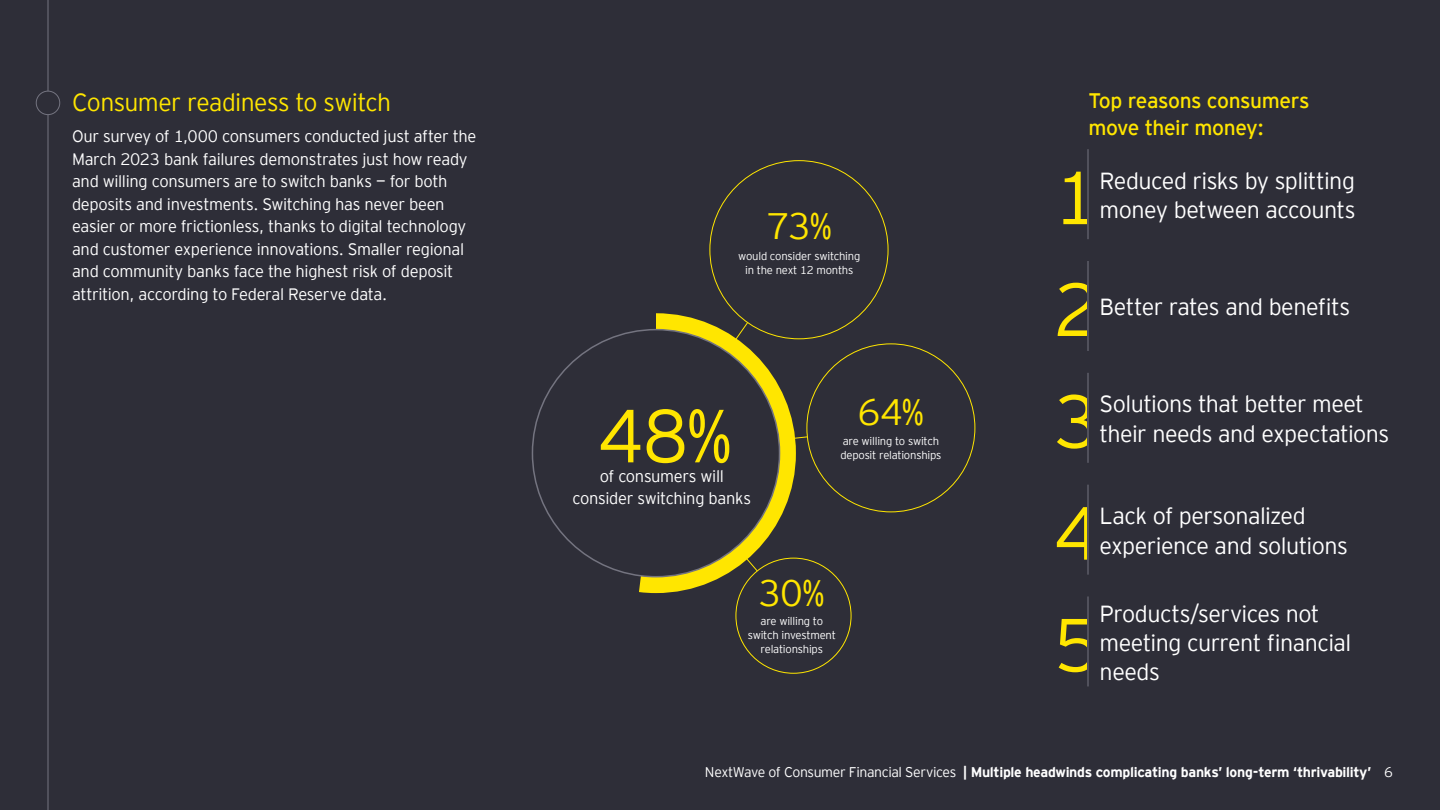
<style>
.page{position:relative;width:1440px;height:810px;background:#2e2e38}
.page>*{position:absolute;margin:0;border:0;box-sizing:border-box;transform-origin:0 0}
.Callout_Data{font:300 75px "EY Interstate";color:#ffe600}
.Callout_Data-2{font:300 36.75px "EY Interstate";color:#ffe600}
.Sub-chapters{font:300 24.75px "EY Interstate";letter-spacing:-.025em;color:#ffe600}
.Call_out_copy_Large_RL__Default{font:300 23.25px/29.2px "EY Interstate";letter-spacing:-.025em;color:#fff}
.Subhead_1_Regular{font:21px/27.3px "EY Interstate";letter-spacing:-.02em;color:#ffe600}
.Body_copy{font:300 16.5px/22.5px "EY Interstate";letter-spacing:-.02em;color:#fff}
.t1{font:700 14.02px "EY Interstate";letter-spacing:-.025em;color:#fff}
.Caption_copy{font:300 11.25px/14.2px "EY Interstate";letter-spacing:-.02em;color:#fff;text-align:center}
.s1{font-weight:300}
</style>
<div class="page">
<hr style="left:48px;top:0;width:1px;height:92px;background:#747480">
<div style="left:36px;top:91px;width:24px;height:24px;border:1px solid #747480;border-radius:50%"></div>
<hr style="left:48px;top:115px;width:1px;height:695px;background:#747480">
<svg style="left:639px;top:249px;width:253px;height:368px"></svg>
<svg style="left:531px;top:328px;width:250px;height:250px"></svg>
<div style="left:807px;top:344px;width:168px;height:168px;background:#2e2e38;border-radius:50%"></div>
<div style="left:736px;top:558px;width:115px;height:115px;background:#2e2e38;border-radius:50%"></div>
<div style="left:710px;top:161px;width:178px;height:178px;background:#2e2e38;border-radius:50%"></div>
<hr style="left:1088px;top:149px;width:1px;height:90px;background:#747480">
<hr style="left:1088px;top:261px;width:1px;height:90px;background:#747480">
<hr style="left:1088px;top:373px;width:1px;height:90px;background:#747480">
<hr style="left:1088px;top:485px;width:1px;height:90px;background:#747480">
<hr style="left:1088px;top:596px;width:1px;height:90px;background:#747480">
<p class="Sub-chapters" style="left:72px;top:84px;width:321px">Consumer readiness to switch</p>
<p class="Body_copy" style="left:72px;top:124px;width:406px">Our survey of 1,000 consumers conducted just after the March 2023 bank failures demonstrates just how ready and willing consumers are to switch banks — for both deposits and investments. Switching has never been easier or more frictionless, thanks to digital technology and customer experience innovations. Smaller regional and community banks face the highest risk of deposit attrition, according to Federal Reserve data.</p>
<p class="Callout_Data-2" style="left:766px;top:199px;width:67px">73%</p>
<p class="Caption_copy" style="left:738px;top:248px;width:124px">would consider switching in the next 12 months</p>
<p class="Callout_Data" style="left:597px;top:382px;width:137px">48%</p>
<p class="Callout_Data-2" style="left:858px;top:386px;width:68px">64%</p>
<p class="Caption_copy" style="left:840px;top:433px;width:103px;text-align:left">are willing to switch deposit relationships</p>
<p class="Body_copy" style="left:573px;top:464px;width:180px;text-align:center">of consumers will consider switching banks</p>
<p class="Callout_Data-2" style="left:758px;top:567px;width:68px">30%</p>
<p class="Caption_copy" style="left:748px;top:613px;width:90px">are willing to switch investment relationships</p>
<p class="Subhead_1_Regular" style="left:1088px;top:85px;width:223px">Top reasons consumers move their money:</p>
<p class="Call_out_copy_Large_RL__Default" style="left:1100px;top:165px;width:258px">Reduced risks by splitting money between accounts</p>
<p class="Callout_Data" style="left:1053px;top:144px;width:48px">1</p>
<p class="Callout_Data" style="left:1053px;top:256px;width:48px">2</p>
<p class="Call_out_copy_Large_RL__Default" style="left:1100px;top:291px;width:252px">Better rates and benefits</p>
<p class="Callout_Data" style="left:1053px;top:368px;width:48px">3</p>
<p class="Call_out_copy_Large_RL__Default" style="left:1100px;top:388px;width:291px">Solutions that better meet their needs and expectations</p>
<p class="Call_out_copy_Large_RL__Default" style="left:1100px;top:500px;width:250px">Lack of personalized experience and solutions</p>
<p class="Callout_Data" style="left:1053px;top:480px;width:48px">4</p>
<p class="Call_out_copy_Large_RL__Default" style="left:1100px;top:597px;width:253px">Products/services not meeting current financial needs</p>
<p class="Callout_Data" style="left:1053px;top:592px;width:48px">5</p>
<p class="t1" style="left:705px;top:762px;width:689px"><span class="s1">NextWave of Consumer Financial Services</span> | Multiple headwinds complicating banks’ long-term ‘thrivability’ <span class="s1">6</span></p>
</div>
